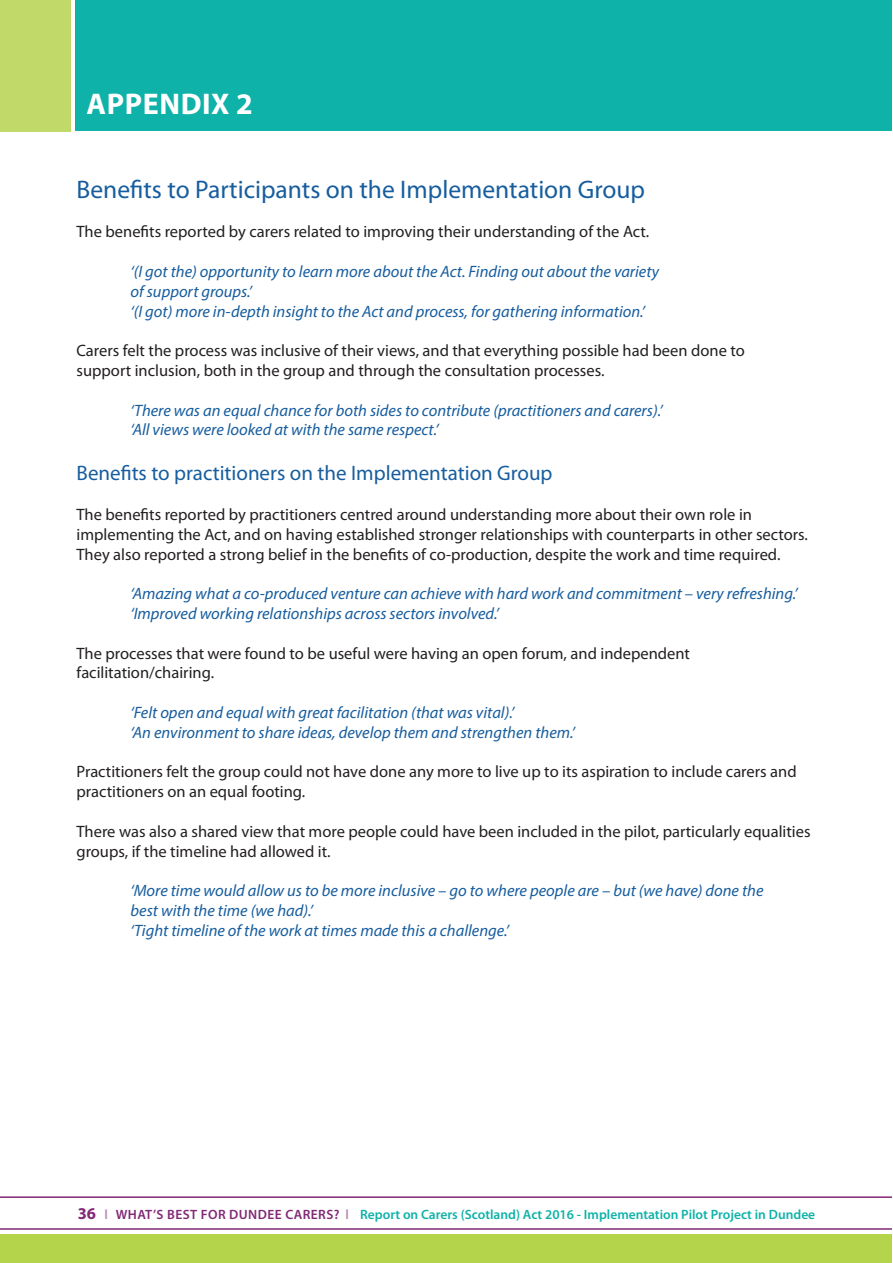
<style>
.page{position:relative;width:893px;height:1263px;background:#fff}
.page>*{position:absolute;margin:0;border:0;box-sizing:border-box;transform-origin:0 0}
.t1{font:700 30px "Myriad Pro";letter-spacing:.02em;color:#fff}
.t2{font:25.5px "Myriad Pro";color:#175d9e}
.t3{font:21px "Myriad Pro";color:#175d9e}
.t4{font:16.5px/19.8px "Myriad Pro";color:#231f20}
.t5{font:italic 16.5px/19.8px "Myriad Pro";color:#175d9e}
.t6{font:600 13.5px "Myriad Pro";color:#0eb2a8}
.s1{font-weight:700;font-size:16.5px;color:#822976}
.s2{color:#ba8bb2}
.s3{color:#822976}
</style>
<div class="page">
<div style="left:0;top:1235px;width:893px;height:28px;background:#b3d44b"></div>
<hr style="left:0;top:1196px;width:893px;height:2px;background:#822976">
<hr style="left:0;top:1228px;width:893px;height:2px;background:#822976">
<svg style="left:70px;top:0;width:6px;height:129px"></svg>
<div style="left:76px;top:0;width:817px;height:130px;background:#0eb2a8"></div>
<div style="left:0;top:0;width:70px;height:131px;background:#c1d969"></div>
<hr style="left:892px;top:0;width:1px;height:1263px;background:#fff">
<h1 class="t1" style="left:86px;top:85px;width:168px">APPENDIX 2</h1>
<h2 class="t2" style="left:77px;top:173px;width:570px">Benefits to Participants on the Implementation Group</h2>
<p class="t4" style="left:77px;top:222px;width:574px">The benefits reported by carers related to improving their understanding of the Act.</p>
<p class="t5" style="left:131px;top:261px;width:530px">‘(I got the) opportunity to learn more about the Act. Finding out about the variety of support groups.’<br>‘(I got) more in-depth insight to the Act and process, for gathering information.’</p>
<p class="t4" style="left:77px;top:340px;width:670px">Carers felt the process was inclusive of their views, and that everything possible had been done to support inclusion, both in the group and through the consultation processes.</p>
<p class="t5" style="left:131px;top:400px;width:534px">‘There was an equal chance for both sides to contribute (practitioners and carers).’ ‘All views were looked at with the same respect.’</p>
<p class="t3" style="left:77px;top:460px;width:478px">Benefits to practitioners on the Implementation Group</p>
<p class="t4" style="left:77px;top:504px;width:733px">The benefits reported by practitioners centred around understanding more about their own role in implementing the Act, and on having established stronger relationships with counterparts in other sectors.<br>They also reported a strong belief in the benefits of co-production, despite the work and time required.</p>
<p class="t5" style="left:131px;top:583px;width:669px">‘Amazing what a co-produced venture can achieve with hard work and commitment – very refreshing.’ ‘Improved working relationships across sectors involved.’</p>
<p class="t4" style="left:77px;top:643px;width:615px">The processes that were found to be useful were having an open forum, and independent facilitation/chairing.</p>
<p class="t5" style="left:131px;top:702px;width:446px">‘Felt open and equal with great facilitation (that was vital).’<br>‘An environment to share ideas, develop them and strengthen them.’</p>
<p class="t4" style="left:77px;top:762px;width:722px">Practitioners felt the group could not have done any more to live up to its aspiration to include carers and practitioners on an equal footing.</p>
<p class="t4" style="left:77px;top:821px;width:735px">There was also a shared view that more people could have been included in the pilot, particularly equalities groups, if the timeline had allowed it.</p>
<p class="t5" style="left:131px;top:880px;width:634px">‘More time would allow us to be more inclusive – go to where people are – but (we have) done the best with the time (we had).’<br>‘Tight timeline of the work at times made this a challenge.’</p>
<p class="t6" style="left:78px;top:1206px;width:739px"><span class="s1">36</span> <span class="s2">l</span> <span class="s3">WHAT’S BEST FOR DUNDEE CARERS?</span> <span class="s2">l</span> Report on Carers (Scotland) Act 2016 - Implementation Pilot Project in Dundee</p>
</div>
